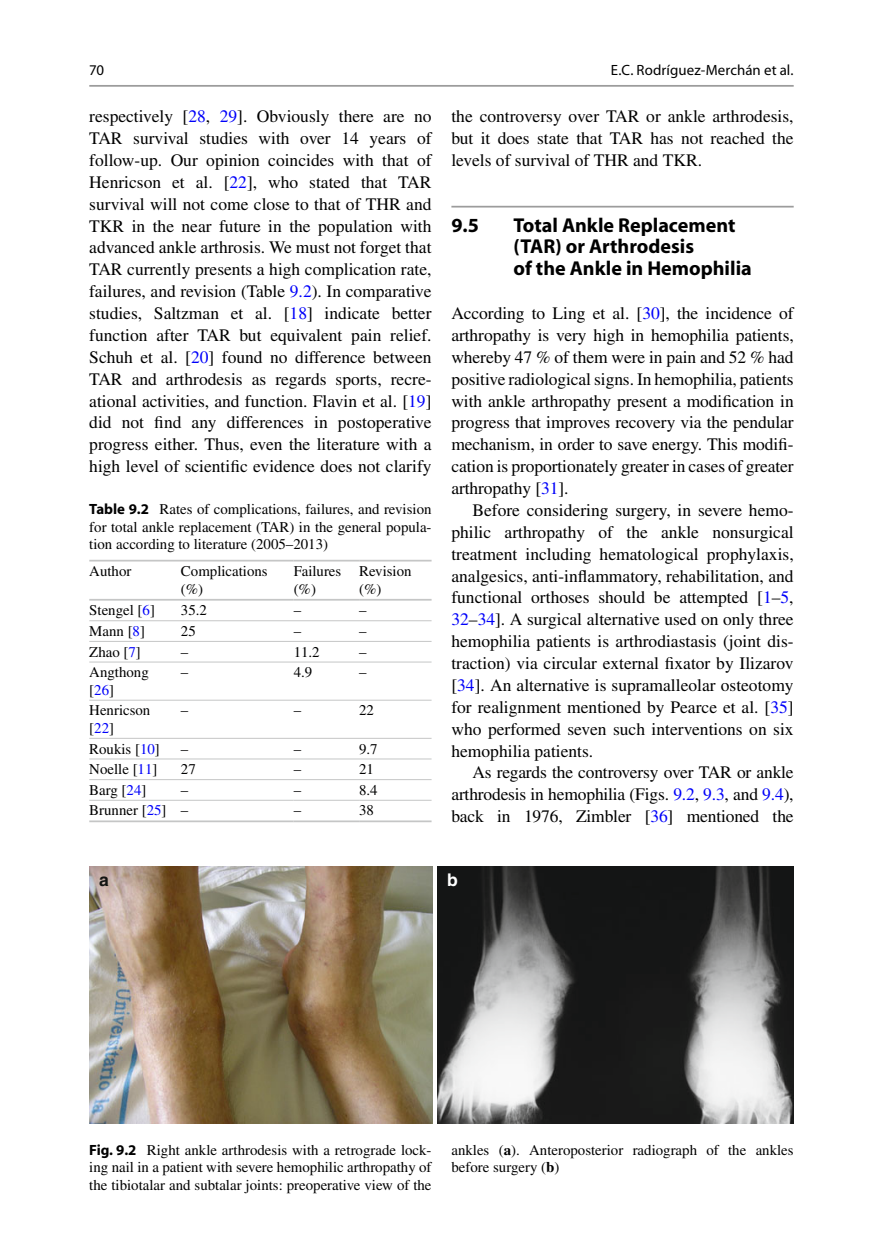
<style>
.page{position:relative;width:883px;height:1260px;background:#fff}
.page>*{position:absolute;margin:0;border:0;box-sizing:border-box;transform-origin:0 0}
.t1{font:700 20.12px/21.9px "Lyyxsw Myriad";color:#000}
.t2{font:17.5px/21.9px "Vscwrl Times";color:#000;text-align:justify}
.t3{font:700 17.5px "Jcvnlq Helvetica";color:#131413}
.t4{font:700 17.5px "Jcvnlq Helvetica";color:#fff}
.t5{font:14.88px/17.5px "Vscwrl Times";color:#000}
.t6{font:14.88px "Jlhdyr Myriad";letter-spacing:.005em;color:#000}
.s1{color:#0000fa}
.s2{font-family:"Lyyxsw Myriad";font-weight:700}
.s3{font-family:"Lwgnrh Times";font-weight:700}
</style>
<div class="page">
<hr style="left:451px;top:206px;width:343px;height:2px;background:#9c9c9c">
<hr style="left:89px;top:560px;width:92px;height:2px;background:#c5c6c6">
<hr style="left:89px;top:599px;width:92px;height:2px;background:#c5c6c6">
<hr style="left:181px;top:560px;width:113px;height:2px;background:#c5c6c6">
<hr style="left:181px;top:599px;width:113px;height:2px;background:#c5c6c6">
<hr style="left:294px;top:560px;width:65px;height:2px;background:#c5c6c6">
<hr style="left:294px;top:599px;width:65px;height:2px;background:#c5c6c6">
<hr style="left:359px;top:560px;width:73px;height:2px;background:#c5c6c6">
<hr style="left:359px;top:599px;width:73px;height:2px;background:#c5c6c6">
<hr style="left:89px;top:620px;width:343px;height:1px;background:#c5c6c6">
<hr style="left:89px;top:641px;width:343px;height:1px;background:#c5c6c6">
<hr style="left:89px;top:662px;width:343px;height:1px;background:#c5c6c6">
<hr style="left:89px;top:700px;width:343px;height:1px;background:#c5c6c6">
<hr style="left:89px;top:738px;width:343px;height:1px;background:#c5c6c6">
<hr style="left:89px;top:759px;width:343px;height:1px;background:#c5c6c6">
<hr style="left:89px;top:779px;width:343px;height:1px;background:#c5c6c6">
<hr style="left:294px;top:800px;width:65px;height:1px;background:#c5c6c6">
<hr style="left:294px;top:820px;width:65px;height:2px;background:#c5c6c6">
<hr style="left:181px;top:800px;width:113px;height:1px;background:#c5c6c6">
<hr style="left:181px;top:820px;width:113px;height:2px;background:#c5c6c6">
<hr style="left:359px;top:800px;width:73px;height:1px;background:#c5c6c6">
<hr style="left:359px;top:820px;width:73px;height:2px;background:#c5c6c6">
<hr style="left:89px;top:800px;width:92px;height:1px;background:#c5c6c6">
<hr style="left:89px;top:820px;width:92px;height:2px;background:#c5c6c6">
<img style="left:89px;top:866px;width:343px;height:258px">
<img style="left:437px;top:866px;width:357px;height:258px">
<hr style="left:89px;top:85px;width:705px;height:2px;background:#9c9c9c">
<p class="t6" style="left:611px;top:64px;width:184px">E.C. Rodríguez-Merchán et al.</p>
<p class="t6" style="left:89px;top:64px;width:16px">70</p>
<p class="t2" style="left:89px;top:107px;width:344px">respectively [ <span class="s1">28</span> , <span class="s1">29</span> ]. Obviously there are no TAR survival studies with over 14 years of follow-up. Our opinion coincides with that of Henricson et al. [ <span class="s1">22</span> ], who stated that TAR survival will not come close to that of THR and TKR in the near future in the population with advanced ankle arthrosis. We must not forget that TAR currently presents a high complication rate, failures, and revision (Table <span class="s1">9.2</span> ). In comparative studies, Saltzman et al. [ <span class="s1">18</span> ] indicate better function after TAR but equivalent pain relief.<br>Schuh et al. [ <span class="s1">20</span> ] found no difference between TAR and arthrodesis as regards sports, recre&shy;ational activities, and function. Flavin et al. [ <span class="s1">19</span> ] did not find any differences in postoperative progress either. Thus, even the literature with a high level of scientific evidence does not clarify</p>
<p class="t2" style="left:451px;top:107px;width:344px">the controversy over TAR or ankle arthrodesis, but it does state that TAR has not reached the levels of survival of THR and TKR.</p>
<p class="t1" style="left:451px;top:216px;width:29px">9.5</p>
<p class="t1" style="left:513px;top:216px;width:240px">Total Ankle Replacement (TAR) or Arthrodesis<br>of the Ankle in Hemophilia</p>
<p class="t2" style="left:451px;top:304px;width:344px">According to Ling et al. [ <span class="s1">30</span> ], the incidence of arthropathy is very high in hemophilia patients, whereby 47 % of them were in pain and 52 % had positive radiological signs. In hemophilia, patients with ankle arthropathy present a modification in progress that improves recovery via the pendular mechanism, in order to save energy. This modifi&shy;cation is proportionately greater in cases of greater arthropathy [ <span class="s1">31</span> ].</p>
<p class="t2" style="left:451px;top:501px;width:344px;text-indent:21px">Before considering surgery, in severe hemo&shy;philic arthropathy of the ankle nonsurgical treatment including hematological prophylaxis, analgesics, anti-inflammatory, rehabilitation, and functional orthoses should be attempted [ <span class="s1">1</span> – <span class="s1">5</span> , <span class="s1">32</span> – <span class="s1">34</span> ]. A surgical alternative used on only three hemophilia patients is arthrodiastasis (joint dis&shy;traction) via circular external fixator by Ilizarov [ <span class="s1">34</span> ]. An alternative is supramalleolar osteotomy for realignment mentioned by Pearce et al. [ <span class="s1">35</span> ] who performed seven such interventions on six hemophilia patients.</p>
<p class="t2" style="left:451px;top:763px;width:344px;text-indent:21px">As regards the controversy over TAR or ankle arthrodesis in hemophilia (Figs. <span class="s1">9.2</span> , <span class="s1">9.3</span> , and <span class="s1">9.4</span> ), back in 1976, Zimbler [ <span class="s1">36</span> ] mentioned the</p>
<p class="t5" style="left:89px;top:502px;width:344px;text-align:justify"><span class="s2">Table 9.2</span> Rates of complications, failures, and revision for total ankle replacement (TAR) in the general popula&shy;tion according to literature (2005–2013)</p>
<p class="t5" style="left:89px;top:564px;width:44px">Author</p>
<p class="t5" style="left:181px;top:564px;width:88px">Complications (%)</p>
<p class="t5" style="left:294px;top:564px;width:49px">Failures (%)</p>
<p class="t5" style="left:359px;top:564px;width:54px">Revision (%)</p>
<p class="t5" style="left:89px;top:603px;width:67px">Stengel [ <span class="s1">6</span> ]</p>
<p class="t5" style="left:181px;top:603px;width:28px">35.2</p>
<p class="t5" style="left:294px;top:603px;width:9px">–</p>
<p class="t5" style="left:359px;top:603px;width:9px">–</p>
<p class="t5" style="left:89px;top:624px;width:57px">Mann [ <span class="s1">8</span> ]</p>
<p class="t5" style="left:181px;top:624px;width:16px">25</p>
<p class="t5" style="left:294px;top:624px;width:9px">–</p>
<p class="t5" style="left:359px;top:624px;width:9px">–</p>
<p class="t5" style="left:89px;top:644px;width:53px">Zhao [ <span class="s1">7</span> ]</p>
<p class="t5" style="left:181px;top:644px;width:9px">–</p>
<p class="t5" style="left:294px;top:644px;width:28px">11.2</p>
<p class="t5" style="left:359px;top:644px;width:9px">–</p>
<p class="t5" style="left:89px;top:665px;width:61px">Angthong [ <span class="s1">26</span> ]</p>
<p class="t5" style="left:181px;top:665px;width:9px">–</p>
<p class="t5" style="left:294px;top:665px;width:20px">4.9</p>
<p class="t5" style="left:359px;top:665px;width:9px">–</p>
<p class="t5" style="left:89px;top:703px;width:63px">Henricson [ <span class="s1">22</span> ]</p>
<p class="t5" style="left:181px;top:703px;width:9px">–</p>
<p class="t5" style="left:294px;top:703px;width:9px">–</p>
<p class="t5" style="left:359px;top:703px;width:16px">22</p>
<p class="t5" style="left:89px;top:741px;width:72px">Roukis [ <span class="s1">10</span> ]</p>
<p class="t5" style="left:181px;top:741px;width:9px">–</p>
<p class="t5" style="left:294px;top:741px;width:9px">–</p>
<p class="t5" style="left:359px;top:741px;width:20px">9.7</p>
<p class="t5" style="left:89px;top:762px;width:70px">Noelle [ <span class="s1">11</span> ]</p>
<p class="t5" style="left:181px;top:762px;width:16px">27</p>
<p class="t5" style="left:294px;top:762px;width:9px">–</p>
<p class="t5" style="left:359px;top:762px;width:16px">21</p>
<p class="t5" style="left:89px;top:783px;width:59px">Barg [ <span class="s1">24</span> ]</p>
<p class="t5" style="left:181px;top:783px;width:9px">–</p>
<p class="t5" style="left:294px;top:783px;width:9px">–</p>
<p class="t5" style="left:359px;top:783px;width:20px">8.4</p>
<p class="t5" style="left:89px;top:803px;width:101px">Brunner [ <span class="s1">25</span> ] –</p>
<p class="t5" style="left:294px;top:803px;width:9px">–</p>
<p class="t5" style="left:359px;top:803px;width:16px">38</p>
<p class="t3" style="left:99px;top:874px;width:11px">a</p>
<p class="t4" style="left:447px;top:874px;width:12px">b</p>
<p class="t5" style="left:89px;top:1143px;width:344px;text-align:justify"><span class="s2">Fig. 9.2</span> Right ankle arthrodesis with a retrograde lock&shy;ing nail in a patient with severe hemophilic arthropathy of the tibiotalar and subtalar joints: preoperative view of the</p>
<p class="t5" style="left:451px;top:1143px;width:344px">ankles ( <span class="s3">a</span> ). Anteroposterior radiograph of the ankles before surgery ( <span class="s3">b</span> )</p>
</div>
